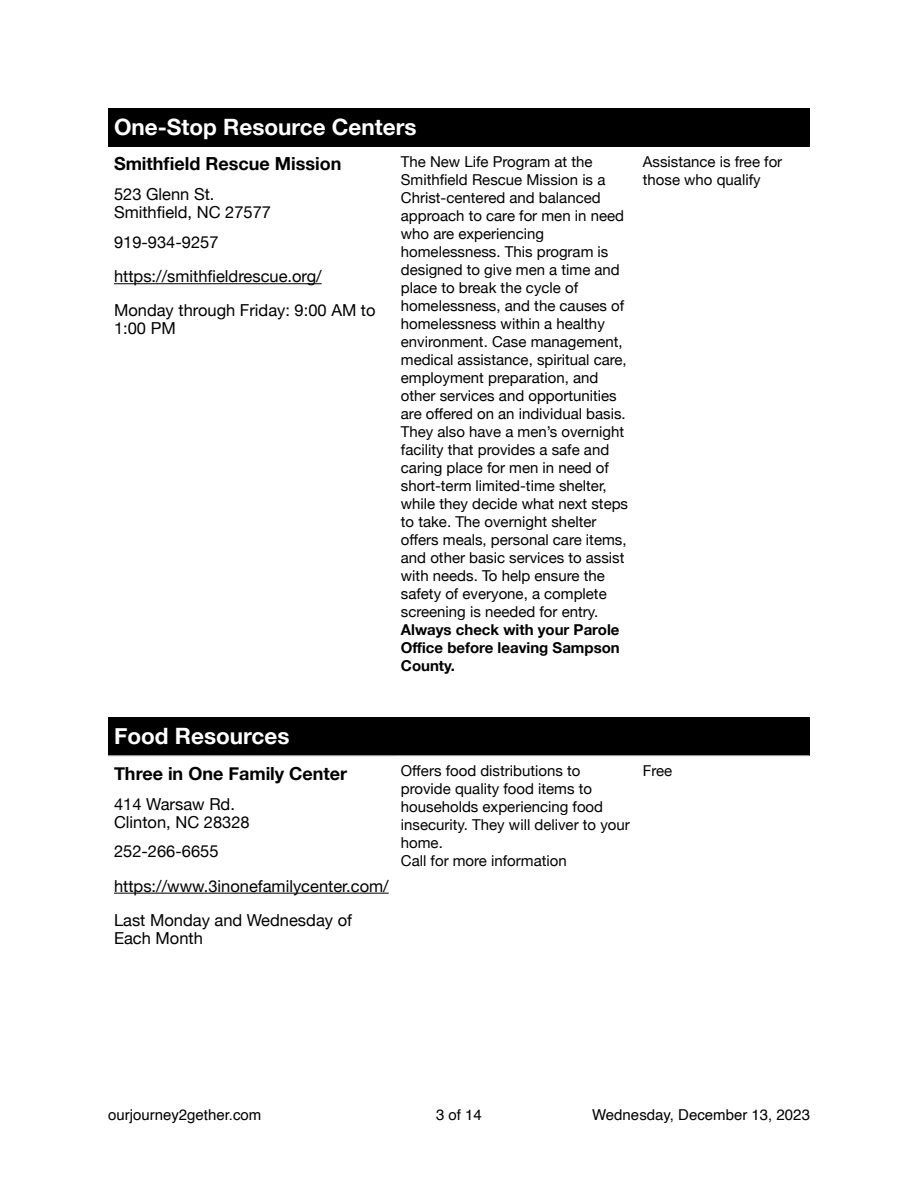
<style>
.page{position:relative;width:918px;height:1188px;background:#fff}
.page>*{position:absolute;margin:0;border:0;box-sizing:border-box;transform-origin:0 0}
.t1{font:700 22.5px "Helvetica Neue";color:#fff}
.t2{font:700 18px "Helvetica Neue";color:#000}
.t3{font:16.5px/34px "Helvetica Neue";color:#000}
.t4{font:15px/18px "Helvetica Neue";color:#000}
.t5{font:700 15px/18px "Helvetica Neue";color:#000;text-align:justify}
.t6{font:15px "Helvetica";color:#000}
</style>
<div class="page">
<hr style="left:114px;top:283px;width:208px;height:1px;background:#000">
<div style="left:395px;top:108px;width:414px;height:38px;background:#000"></div>
<div style="left:108px;top:108px;width:287px;height:38px;background:#000"></div>
<div style="left:108px;top:717px;width:701px;height:39px;background:#000"></div>
<hr style="left:114px;top:893px;width:275px;height:1px;background:#000">
<hr style="left:108px;top:755px;width:701px;height:1px;background:#a6a6a6">
<h1 class="t1" style="left:114px;top:114px;width:304px">One-Stop Resource Centers</h1>
<p class="t2" style="left:114px;top:153px;width:229px">Smithfield Rescue Mission</p>
<p class="t4" style="left:401px;top:152px;width:229px">The New Life Program at the<br>Smithfield Rescue Mission is a<br>Christ-centered and balanced approach to care for men in need who are experiencing homelessness. This program is designed to give men a time and place to break the cycle of homelessness, and the causes of homelessness within a healthy environment. Case management, medical assistance, spiritual care, employment preparation, and other services and opportunities are offered on an individual basis.<br>They also have a men’s overnight facility that provides a safe and caring place for men in need of short-term limited-time shelter, while they decide what next steps to take. The overnight shelter offers meals, personal care items, and other basic services to assist with needs. To help ensure the safety of everyone, a complete screening is needed for entry.</p>
<p class="t5" style="left:401px;top:620px;width:220px">Always check with your Parole Office before leaving Sampson County.</p>
<p class="t3" style="left:114px;top:185px;width:159px;line-height:18px">523 Glenn St.<br>Smithfield, NC 27577</p>
<p class="t3" style="left:114px;top:225px;width:263px">919-934-9257 https://smithfieldrescue.org/<br>Monday through Friday: 9:00 AM to</p>
<p class="t3" style="left:114px;top:311px;width:63px">1:00 PM</p>
<p class="t4" style="left:643px;top:152px;width:141px">Assistance is free for those who qualify</p>
<h1 class="t1" style="left:114px;top:723px;width:177px">Food Resources</h1>
<p class="t2" style="left:114px;top:762px;width:235px">Three in One Family Center</p>
<p class="t4" style="left:401px;top:762px;width:230px">Offers food distributions to provide quality food items to households experiencing food insecurity. They will deliver to your home.<br>Call for more information</p>
<p class="t4" style="left:643px;top:762px;width:31px">Free</p>
<p class="t3" style="left:114px;top:795px;width:137px;line-height:18px">414 Warsaw Rd.<br>Clinton, NC 28328</p>
<p class="t3" style="left:114px;top:834px;width:276px">252-266-6655 https://www.3inonefamilycenter.com/<br>Last Monday and Wednesday of</p>
<p class="t3" style="left:114px;top:920px;width:90px">Each Month</p>
<p class="t6" style="left:108px;top:1108px;width:155px">ourjourney2gether.com</p>
<p class="t6" style="left:436px;top:1108px;width:47px">3 of 14</p>
<p class="t6" style="left:592px;top:1108px;width:219px">Wednesday, December 13, 2023</p>
</div>
